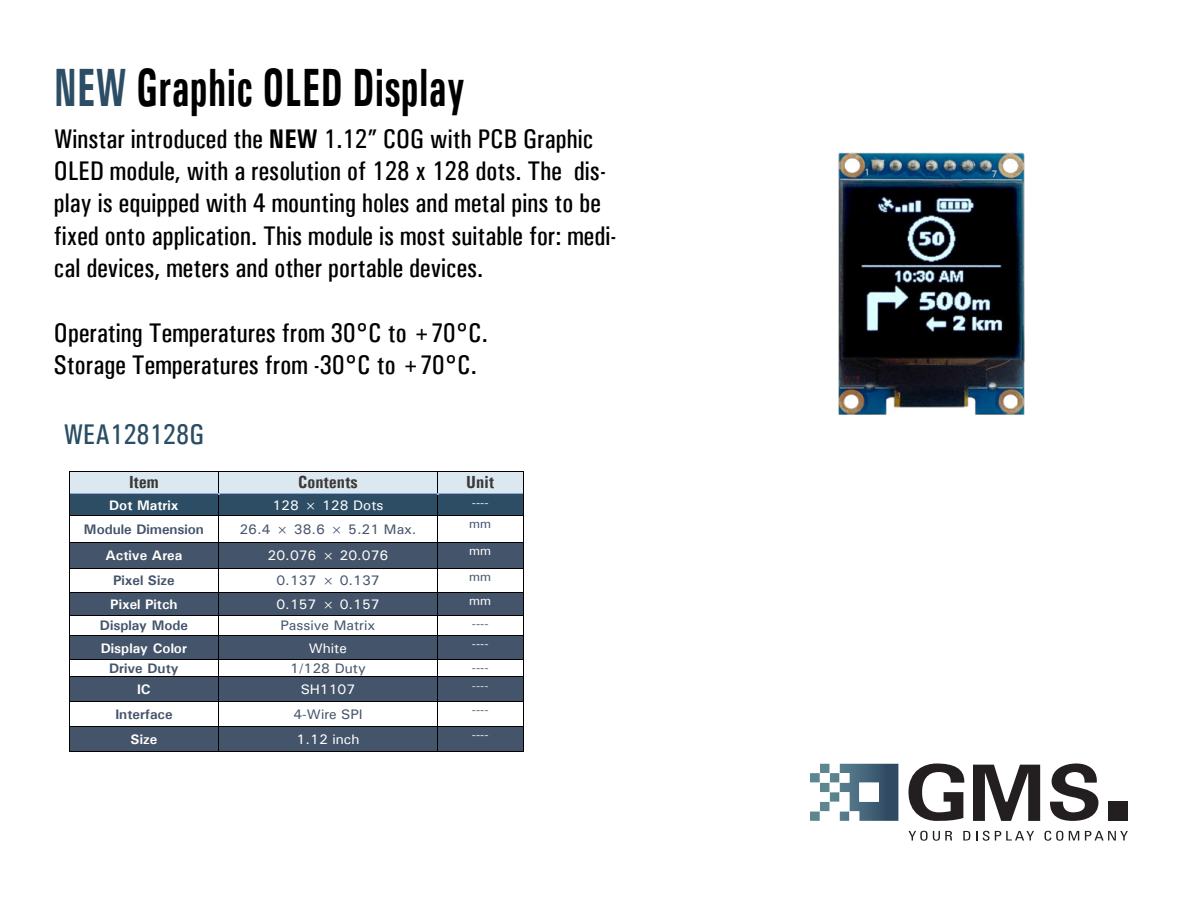
<style>
.page{position:relative;width:1200px;height:900px;background:#fff}
.page>*{position:absolute;margin:0;border:0;box-sizing:border-box;transform-origin:0 0}
.t1{font:700 54px "Univers Condensed";letter-spacing:.01em;color:#000;scale:.73 1}
.t2{font:28.5px "Univers Condensed";color:#294d64}
.t3{font:27px/32.4px "Univers Condensed";color:#000}
.t4{font:700 17.55px "Univers Condensed";color:#3b3838}
.t5{font:13.8px "Univers";color:#44546a}
.t6{font:13.8px "Univers";color:#fff}
.t7{font:700 13.8px "Univers";color:#44546a}
.t8{font:700 13.8px "Univers";color:#fff}
.t9{font:12.45px "Univers";color:#fff}
.t10{font:12.45px "Univers";color:#44546a}
.t11{font:12.45px "Univers";color:#e7e6e6}
.s1{color:#2c4d64}
.s2{font-weight:700}
</style>
<div class="page">
<svg style="left:908px;top:764px;width:56px;height:57px"></svg>
<svg style="left:973px;top:765px;width:67px;height:56px"></svg>
<svg style="left:1050px;top:764px;width:48px;height:57px"></svg>
<div style="left:1108px;top:802px;width:20px;height:19px;background:#231f20"></div>
<svg style="left:810px;top:764px;width:89px;height:57px"></svg>
<svg style="left:909px;top:831px;width:43px;height:10px"></svg>
<svg style="left:963px;top:831px;width:7px;height:10px"></svg>
<svg style="left:983px;top:831px;width:51px;height:10px"></svg>
<svg style="left:1045px;top:831px;width:18px;height:10px"></svg>
<svg style="left:1069px;top:831px;width:10px;height:10px"></svg>
<svg style="left:1085px;top:831px;width:43px;height:10px"></svg>
<div style="left:70px;top:472px;width:148px;height:21px;background:#dce8f0"></div>
<div style="left:219px;top:472px;width:218px;height:21px;background:#dce8f0"></div>
<div style="left:438px;top:472px;width:85px;height:21px;background:#dce8f0"></div>
<hr style="left:70px;top:471px;width:148px;height:1px;background:#000">
<hr style="left:219px;top:471px;width:218px;height:1px;background:#000">
<hr style="left:438px;top:471px;width:85px;height:1px;background:#000">
<div style="left:70px;top:495px;width:148px;height:20px;background:#2c4d64"></div>
<div style="left:219px;top:495px;width:218px;height:20px;background:#2c4d64"></div>
<div style="left:438px;top:495px;width:85px;height:20px;background:#2c4d64"></div>
<hr style="left:70px;top:493px;width:148px;height:2px;background:#8eaadb">
<hr style="left:220px;top:493px;width:217px;height:2px;background:#8eaadb">
<hr style="left:439px;top:493px;width:84px;height:2px;background:#8eaadb">
<hr style="left:70px;top:515px;width:148px;height:1px;background:#000">
<hr style="left:219px;top:515px;width:218px;height:1px;background:#000">
<hr style="left:438px;top:515px;width:85px;height:1px;background:#000">
<div style="left:70px;top:543px;width:148px;height:25px;background:#44546a"></div>
<div style="left:219px;top:543px;width:218px;height:25px;background:#44546a"></div>
<div style="left:438px;top:543px;width:85px;height:25px;background:#44546a"></div>
<hr style="left:70px;top:542px;width:148px;height:1px;background:#000">
<hr style="left:219px;top:542px;width:218px;height:1px;background:#000">
<hr style="left:438px;top:542px;width:85px;height:1px;background:#000">
<hr style="left:70px;top:568px;width:148px;height:1px;background:#000">
<hr style="left:219px;top:568px;width:218px;height:1px;background:#000">
<hr style="left:438px;top:568px;width:85px;height:1px;background:#000">
<div style="left:70px;top:592px;width:148px;height:23px;background:#44546a"></div>
<div style="left:219px;top:592px;width:218px;height:23px;background:#44546a"></div>
<div style="left:438px;top:592px;width:85px;height:23px;background:#44546a"></div>
<hr style="left:70px;top:592px;width:148px;height:1px;background:#000">
<hr style="left:219px;top:592px;width:218px;height:1px;background:#000">
<hr style="left:438px;top:592px;width:85px;height:1px;background:#000">
<hr style="left:70px;top:615px;width:148px;height:1px;background:#000">
<hr style="left:219px;top:615px;width:218px;height:1px;background:#000">
<hr style="left:438px;top:615px;width:85px;height:1px;background:#000">
<div style="left:70px;top:636px;width:148px;height:23px;background:#44546a"></div>
<div style="left:219px;top:636px;width:218px;height:23px;background:#44546a"></div>
<div style="left:438px;top:636px;width:85px;height:23px;background:#44546a"></div>
<hr style="left:70px;top:635px;width:148px;height:1px;background:#000">
<hr style="left:219px;top:635px;width:218px;height:1px;background:#000">
<hr style="left:438px;top:635px;width:85px;height:1px;background:#000">
<hr style="left:70px;top:659px;width:148px;height:1px;background:#000">
<hr style="left:219px;top:659px;width:218px;height:1px;background:#000">
<hr style="left:438px;top:659px;width:85px;height:1px;background:#000">
<div style="left:70px;top:677px;width:148px;height:24px;background:#44546a"></div>
<div style="left:219px;top:677px;width:218px;height:24px;background:#44546a"></div>
<div style="left:438px;top:677px;width:85px;height:24px;background:#44546a"></div>
<hr style="left:70px;top:677px;width:148px;height:1px;background:#000">
<hr style="left:219px;top:677px;width:218px;height:1px;background:#000">
<hr style="left:438px;top:677px;width:85px;height:1px;background:#000">
<hr style="left:70px;top:701px;width:148px;height:1px;background:#000">
<hr style="left:219px;top:701px;width:218px;height:1px;background:#000">
<hr style="left:438px;top:701px;width:85px;height:1px;background:#000">
<div style="left:70px;top:727px;width:148px;height:24px;background:#44546a"></div>
<div style="left:219px;top:727px;width:218px;height:24px;background:#44546a"></div>
<div style="left:438px;top:727px;width:85px;height:24px;background:#44546a"></div>
<hr style="left:70px;top:726px;width:148px;height:1px;background:#000">
<hr style="left:219px;top:726px;width:218px;height:1px;background:#000">
<hr style="left:438px;top:726px;width:85px;height:1px;background:#000">
<svg style="left:69px;top:471px;width:1px;height:281px"></svg>
<hr style="left:70px;top:751px;width:148px;height:1px;background:#000">
<svg style="left:218px;top:471px;width:2px;height:281px"></svg>
<hr style="left:219px;top:751px;width:218px;height:1px;background:#000">
<svg style="left:437px;top:471px;width:2px;height:281px"></svg>
<hr style="left:438px;top:751px;width:85px;height:1px;background:#000">
<svg style="left:523px;top:471px;width:1px;height:281px"></svg>
<img style="left:838px;top:152px;width:187px;height:263px">
<h1 class="t1" style="left:54px;top:68px;width:564px"><span class="s1">NEW</span> Graphic OLED Display</h1>
<p class="t3" style="left:54px;top:125px;width:564px">Winstar introduced the <span class="s2">NEW</span> 1.12” COG with PCB Graphic OLED module, with a resolution of 128 x 128 dots. The dis&shy;play is equipped with 4 mounting holes and metal pins to be fixed onto application. This module is most suitable for: medi&shy;cal devices, meters and other portable devices.</p>
<p class="t3" style="left:54px;top:319px;width:435px">Operating Temperatures from 30°C to +70°C.<br>Storage Temperatures from -30°C to +70°C.</p>
<p class="t2" style="left:64px;top:424px;width:142px">WEA128128G</p>
<p class="t4" style="left:129px;top:472px;width:31px">Item</p>
<p class="t4" style="left:298px;top:472px;width:61px">Contents</p>
<p class="t4" style="left:466px;top:472px;width:30px">Unit</p>
<p class="t8" style="left:109px;top:500px;width:71px">Dot Matrix</p>
<p class="t6" style="left:272px;top:500px;width:113px">128 × 128 Dots</p>
<p class="t9" style="left:472px;top:498px;width:19px">----</p>
<p class="t7" style="left:84px;top:524px;width:122px">Module Dimension</p>
<p class="t5" style="left:239px;top:524px;width:179px">26.4 × 38.6 × 5.21 Max.</p>
<p class="t10" style="left:469px;top:520px;width:24px">mm</p>
<p class="t8" style="left:106px;top:551px;width:78px">Active Area</p>
<p class="t6" style="left:268px;top:551px;width:122px">20.076 × 20.076</p>
<p class="t9" style="left:469px;top:546px;width:24px">mm</p>
<p class="t7" style="left:113px;top:575px;width:63px">Pixel Size</p>
<p class="t5" style="left:276px;top:576px;width:105px">0.137 × 0.137</p>
<p class="t10" style="left:469px;top:572px;width:24px">mm</p>
<p class="t8" style="left:110px;top:599px;width:69px">Pixel Pitch</p>
<p class="t6" style="left:276px;top:599px;width:105px">0.157 × 0.157</p>
<p class="t9" style="left:469px;top:596px;width:24px">mm</p>
<p class="t7" style="left:100px;top:621px;width:90px">Display Mode</p>
<p class="t5" style="left:281px;top:621px;width:96px">Passive Matrix</p>
<p class="t10" style="left:472px;top:619px;width:19px">----</p>
<p class="t8" style="left:101px;top:643px;width:88px">Display Color</p>
<p class="t6" style="left:309px;top:643px;width:40px">White</p>
<p class="t9" style="left:472px;top:639px;width:19px">----</p>
<p class="t7" style="left:109px;top:663px;width:71px">Drive Duty</p>
<p class="t5" style="left:290px;top:664px;width:77px">1/128 Duty</p>
<p class="t10" style="left:472px;top:663px;width:19px">----</p>
<p class="t8" style="left:137px;top:685px;width:15px">IC</p>
<p class="t6" style="left:301px;top:685px;width:56px">SH1107</p>
<p class="t11" style="left:472px;top:681px;width:19px">----</p>
<p class="t7" style="left:115px;top:709px;width:59px">Interface</p>
<p class="t5" style="left:293px;top:709px;width:71px">4-Wire SPI</p>
<p class="t10" style="left:472px;top:705px;width:19px">----</p>
<p class="t8" style="left:131px;top:734px;width:28px">Size</p>
<p class="t6" style="left:297px;top:734px;width:64px">1.12 inch</p>
<p class="t9" style="left:472px;top:730px;width:19px">----</p>
</div>
